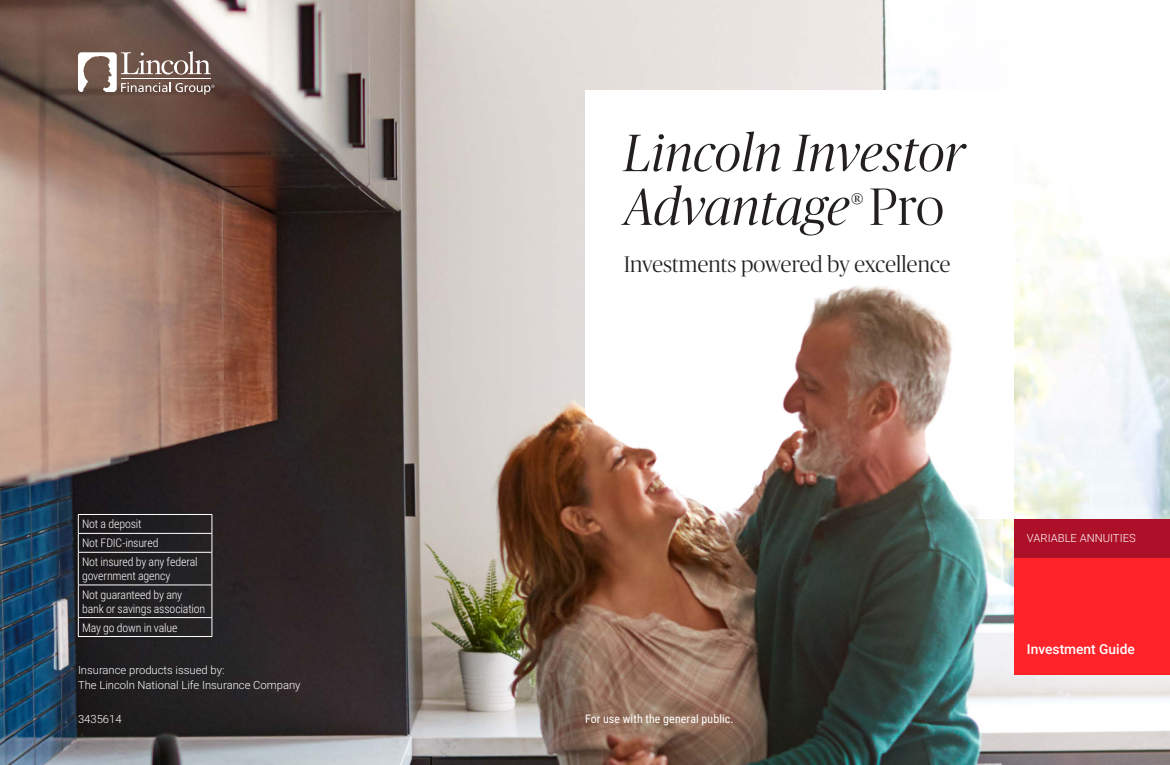
<style>
.page{position:relative;width:1170px;height:765px;background:#fff}
.page>*{position:absolute;margin:0;border:0;box-sizing:border-box;transform-origin:0 0}
.Title__Core{font:italic 300 52.5px/53.8px "Publico Banner";letter-spacing:.01em;color:#231f20}
.Subtitle__Core{font:300 22.5px "Publico Banner";letter-spacing:.01em;color:#231f20}
.Collateral_Type{font:500 13.75px "Roboto";color:#fff}
.Bank_Box_-_Back_Page{font:300 11.88px/13.8px "Roboto Condensed";letter-spacing:-.015em;color:#fff}
.Audience_Disclosure{font:11.88px "Roboto Condensed";letter-spacing:.01em;color:#fff}
.Issuing_Company{font:300 11.25px "Roboto";color:#fff}
.Business_Line{font:300 11.25px "Roboto";color:#fff}
.Compliance{font:300 11.25px "Roboto";color:#fff}
.s1{font-style:normal}
</style>
<div class="page">
<img style="left:1014px;top:181px;width:156px;height:584px">
<img style="left:0;top:0;width:1014px;height:765px">
<div style="left:1014px;top:519px;width:156px;height:156px;background:#ff232a"></div>
<hr style="left:78px;top:514px;width:134px;height:1px;background:#fff">
<hr style="left:78px;top:533px;width:134px;height:1px;background:#fff">
<svg style="left:78px;top:515px;width:1px;height:37px"></svg>
<svg style="left:212px;top:515px;width:1px;height:37px"></svg>
<hr style="left:78px;top:552px;width:134px;height:1px;background:#fff">
<hr style="left:78px;top:553px;width:1px;height:32px;background:#fff">
<hr style="left:212px;top:553px;width:1px;height:32px;background:#fff">
<hr style="left:78px;top:585px;width:134px;height:1px;background:#fff">
<hr style="left:78px;top:585px;width:1px;height:32px;background:#fff">
<hr style="left:212px;top:585px;width:1px;height:32px;background:#fff">
<hr style="left:78px;top:617px;width:134px;height:1px;background:#fff">
<svg style="left:78px;top:618px;width:1px;height:18px"></svg>
<svg style="left:212px;top:618px;width:1px;height:18px"></svg>
<hr style="left:78px;top:636px;width:134px;height:1px;background:#fff">
<div style="left:1014px;top:519px;width:156px;height:38px;background:#ad1129"></div>
<svg style="left:78px;top:51px;width:137px;height:44px"></svg>
<p class="Bank_Box_-_Back_Page" style="left:82px;top:517px;width:61px">Not a deposit</p>
<p class="Bank_Box_-_Back_Page" style="left:82px;top:536px;width:78px">Not FDIC-insured</p>
<p class="Bank_Box_-_Back_Page" style="left:82px;top:555px;width:117px">Not insured by any federal government agency</p>
<p class="Bank_Box_-_Back_Page" style="left:82px;top:587px;width:125px">Not guaranteed by any bank or savings association</p>
<p class="Bank_Box_-_Back_Page" style="left:82px;top:620px;width:97px">May go down in value</p>
<p class="Issuing_Company" style="left:78px;top:662px;width:148px">Insurance products issued by:</p>
<p class="Issuing_Company" style="left:78px;top:677px;width:224px">The Lincoln National Life Insurance Company</p>
<p class="Compliance" style="left:78px;top:711px;width:45px">3435614</p>
<p class="Title__Core" style="left:624px;top:123px;width:343px">Lincoln Investor<br>Advantage <sup>®</sup> <span class="s1">Pro</span></p>
<p class="Subtitle__Core" style="left:624px;top:250px;width:328px">Investments powered by excellence</p>
<p class="Audience_Disclosure" style="left:585px;top:710px;width:150px">For use with the general public.</p>
<p class="Business_Line" style="left:1027px;top:530px;width:110px">VARIABLE ANNUITIES</p>
<p class="Collateral_Type" style="left:1027px;top:639px;width:109px">Investment Guide</p>
</div>
